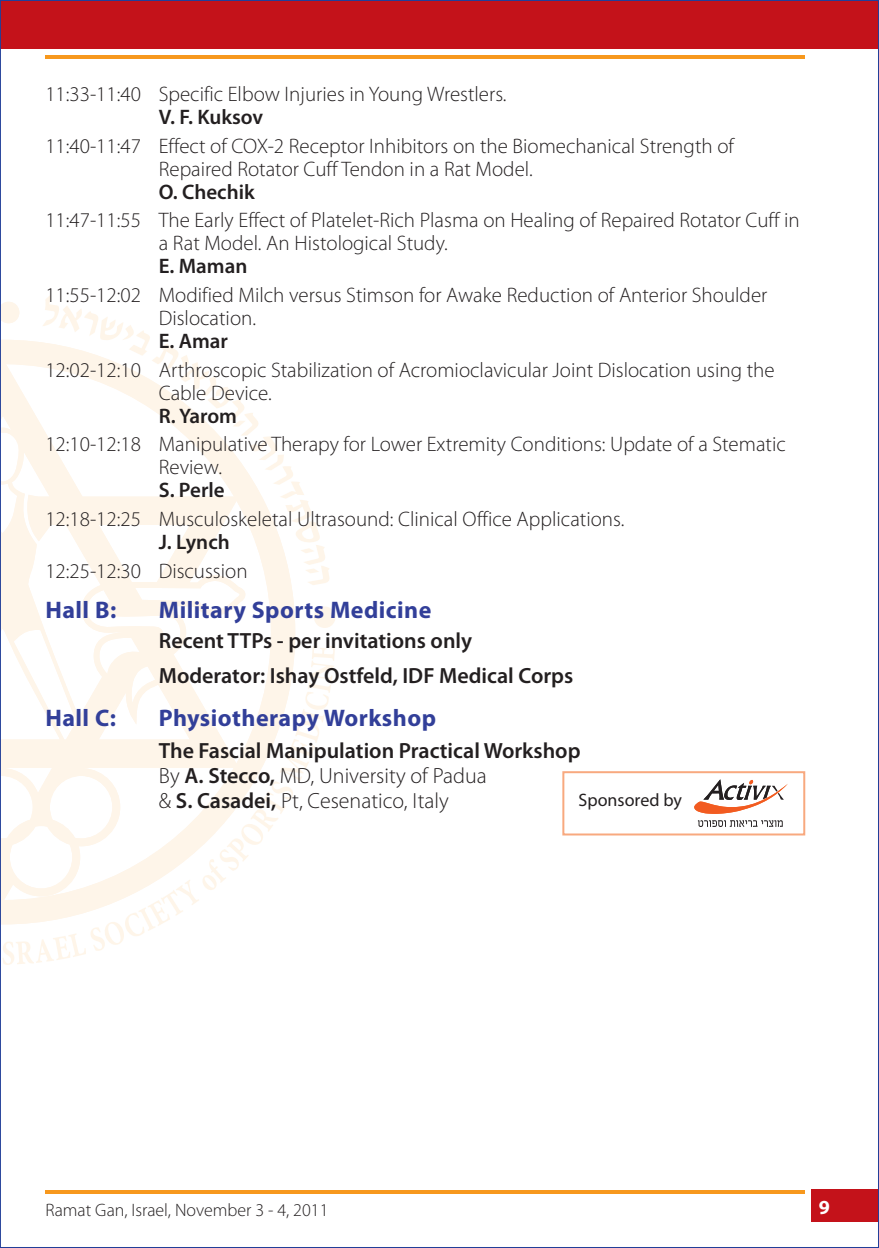
<style>
.page{position:relative;width:879px;height:1248px;background:#fff}
.page>*{position:absolute;margin:0;border:0;box-sizing:border-box;transform-origin:0 0}
.t1{font:700 24px "Myriad Pro";letter-spacing:.02em;color:#323f99}
.t2{font:600 22px/25px "Myriad Pro";color:#231f20}
.t3{font:300 21px/23px "Myriad Pro";color:#231f20}
.t4{font:600 21px "Myriad Pro";color:#231f20}
.t5{font:700 20px "Myriad Pro";color:#fff}
.t6{font:300 18px "Myriad Pro";color:#231f20}
.t7{font:18px "Myriad Pro";color:#231f20}
.s1{font-weight:300}
</style>
<div class="page">
<svg style="left:335px;top:1190px;width:470px;height:3px"></svg>
<hr style="left:45px;top:55px;width:760px;height:4px;background:#f7981d">
<div style="left:811px;top:1189px;width:68px;height:32px;background:#c4121a"></div>
<div style="left:0;top:0;width:879px;height:49px;background:#c4121a"></div>
<div style="left:562px;top:771px;width:243px;height:64px;background:#fff;border:2px solid #f8a97f"></div>
<svg style="left:694px;top:779px;width:94px;height:34px"></svg>
<svg style="left:698px;top:820px;width:85px;height:7px"></svg>
<svg style="left:2px;top:296px;width:333px;height:898px"></svg>
<p class="t3" style="left:45px;top:82px;width:463px">11:33-11:40 Specific Elbow Injuries in Young Wrestlers.</p>
<p class="t4" style="left:159px;top:103px;width:106px">V. F. Kuksov</p>
<p class="t3" style="left:159px;top:134px;width:577px;text-indent:-113px">11:40-11:47 Effect of COX-2 Receptor Inhibitors on the Biomechanical Strength of<br>Repaired Rotator Cuff Tendon in a Rat Model.</p>
<p class="t4" style="left:159px;top:178px;width:97px">O. Chechik</p>
<p class="t3" style="left:159px;top:208px;width:642px;text-indent:-113px">11:47-11:55 The Early Effect of Platelet-Rich Plasma on Healing of Repaired Rotator Cuff in a Rat Model. An Histological Study.</p>
<p class="t4" style="left:159px;top:253px;width:90px">E. Maman</p>
<p class="t3" style="left:159px;top:283px;width:610px;text-indent:-113px">11:55-12:02 Modified Milch versus Stimson for Awake Reduction of Anterior Shoulder<br>Dislocation.</p>
<p class="t4" style="left:159px;top:327px;width:71px">E. Amar</p>
<p class="t3" style="left:159px;top:358px;width:617px;text-indent:-113px">12:02-12:10 Arthroscopic Stabilization of Acromioclavicular Joint Dislocation using the<br>Cable Device.</p>
<p class="t4" style="left:159px;top:402px;width:80px">R. Yarom</p>
<p class="t3" style="left:159px;top:432px;width:628px;text-indent:-113px">12:10-12:18 Manipulative Therapy for Lower Extremity Conditions: Update of a Stematic<br>Review.</p>
<p class="t4" style="left:159px;top:477px;width:67px">S. Perle</p>
<p class="t3" style="left:45px;top:507px;width:580px">12:18-12:25 Musculoskeletal Ultrasound: Clinical Office Applications.</p>
<p class="t4" style="left:159px;top:528px;width:72px">J. Lynch</p>
<p class="t3" style="left:45px;top:559px;width:204px">12:25-12:30 Discussion</p>
<p class="t1" style="left:45px;top:594px;width:72px">Hall B:</p>
<p class="t1" style="left:159px;top:594px;width:274px">Military Sports Medicine</p>
<p class="t2" style="left:159px;top:622px;width:416px;line-height:35.2px">Recent TTPs - per invitations only<br>Moderator: Ishay Ostfeld, IDF Medical Corps</p>
<p class="t1" style="left:45px;top:702px;width:72px">Hall C:</p>
<p class="t1" style="left:159px;top:702px;width:279px">Physiotherapy Workshop</p>
<p class="t2" style="left:159px;top:737px;width:423px">The Fascial Manipulation Practical Workshop<br><span class="s1">By</span> A. Stecco, <span class="s1">MD, University of Padua<br>&amp;</span> S. Casadei, <span class="s1">Pt, Cesenatico, Italy</span></p>
<p class="t7" style="left:578px;top:788px;width:105px">Sponsored by</p>
<p class="t6" style="left:45px;top:1199px;width:285px">Ramat Gan, Israel, November 3 - 4, 2011</p>
<p class="t5" style="left:819px;top:1193px;width:13px">9</p>
</div>
